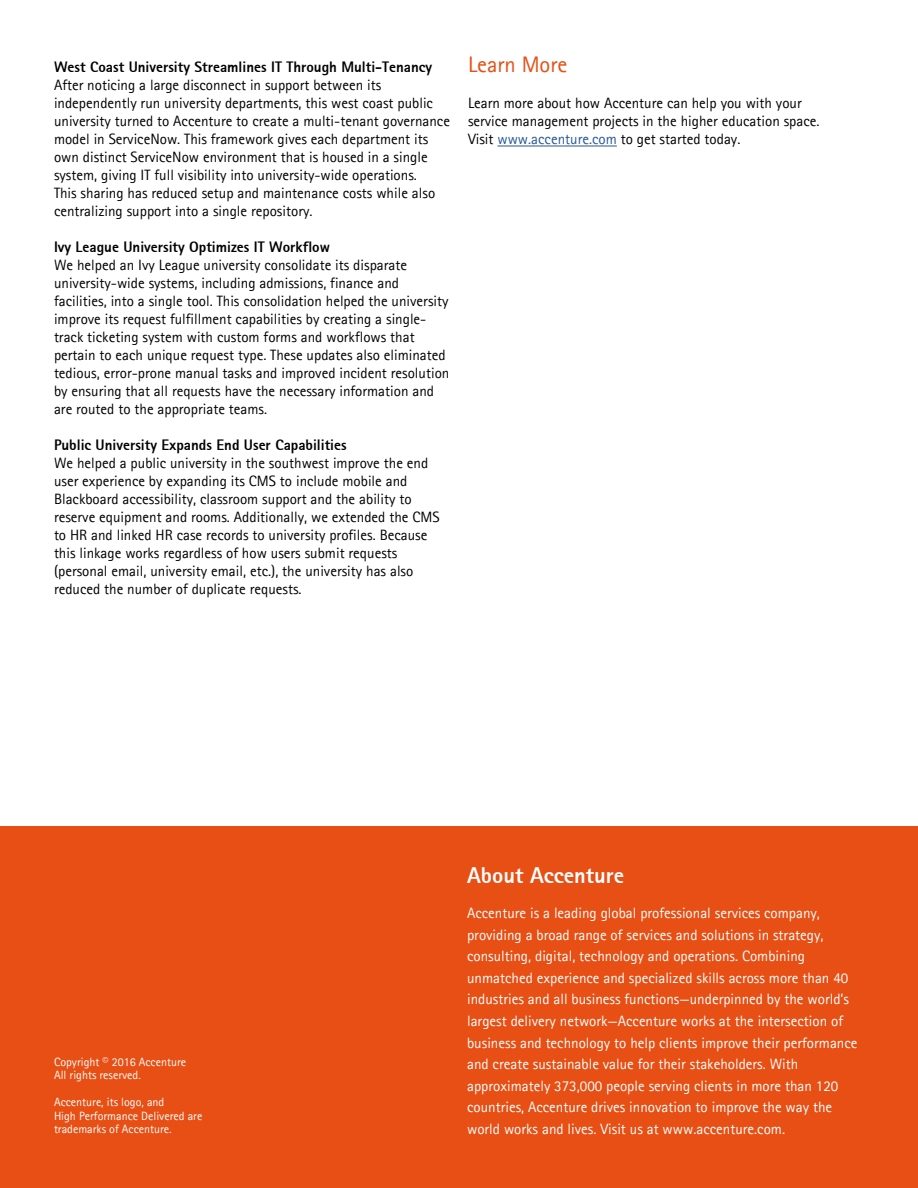
<style>
.page{position:relative;width:918px;height:1188px;background:#fff}
.page>*{position:absolute;margin:0;border:0;box-sizing:border-box;transform-origin:0 0}
.t1{font:22.5px "Agfa Rotis Sans Serif Ex Bd";color:#fff}
.t2{font:22.5px "Agfa Rotis Sans Serif";color:#e74f14}
.t3{font:15px/18px "Agfa Rotis Sans Serif";color:#000}
.t4{font:15px/21.6px "Agfa Rotis Sans Serif";color:#fff}
.t5{font:15px "Agfa Rotis Sans Serif Ex Bd";color:#000}
.t6{font:12px/13.5px "Agfa Rotis Sans Serif";color:#fff}
.s1{color:#285897}
</style>
<div class="page">
<div style="left:0;top:826px;width:918px;height:362px;background:#e74f14"></div>
<hr style="left:497px;top:146px;width:120px;height:1px;background:#285897">
<p class="t5" style="left:54px;top:57px;width:380px">West Coast University Streamlines IT Through Multi-Tenancy</p>
<p class="t3" style="left:54px;top:76px;width:398px">After noticing a large disconnect in support between its independently run university departments, this west coast public university turned to Accenture to create a multi-tenant governance model in ServiceNow. This framework gives each department its own distinct ServiceNow environment that is housed in a single system, giving IT full visibility into university-wide operations.<br>This sharing has reduced setup and maintenance costs while also centralizing support into a single repository.</p>
<p class="t5" style="left:54px;top:237px;width:277px">Ivy League University Optimizes IT Workflow</p>
<p class="t3" style="left:54px;top:256px;width:397px">We helped an Ivy League university consolidate its disparate university-wide systems, including admissions, finance and facilities, into a single tool. This consolidation helped the university improve its request fulfillment capabilities by creating a single&shy;track ticketing system with custom forms and workflows that pertain to each unique request type. These updates also eliminated tedious, error-prone manual tasks and improved incident resolution by ensuring that all requests have the necessary information and are routed to the appropriate teams.</p>
<p class="t5" style="left:54px;top:435px;width:294px">Public University Expands End User Capabilities</p>
<p class="t3" style="left:54px;top:454px;width:387px">We helped a public university in the southwest improve the end user experience by expanding its CMS to include mobile and Blackboard accessibility, classroom support and the ability to reserve equipment and rooms. Additionally, we extended the CMS to HR and linked HR case records to university profiles. Because this linkage works regardless of how users submit requests (personal email, university email, etc.), the university has also reduced the number of duplicate requests.</p>
<h1 class="t2" style="left:468px;top:51px;width:101px">Learn More</h1>
<p class="t3" style="left:468px;top:94px;width:353px">Learn more about how Accenture can help you with your service management projects in the higher education space.<br>Visit <span class="s1">www.accenture.com</span> to get started today.</p>
<p class="t6" style="left:54px;top:1055px;width:134px">Copyright © 2016 Accenture<br>All rights reserved.</p>
<p class="t6" style="left:54px;top:1095px;width:150px">Accenture, its logo, and<br>High Performance Delivered are trademarks of Accenture.</p>
<h1 class="t1" style="left:467px;top:861px;width:159px">About Accenture</h1>
<p class="t4" style="left:467px;top:902px;width:392px">Accenture is a leading global professional services company, providing a broad range of services and solutions in strategy, consulting, digital, technology and operations. Combining unmatched experience and specialized skills across more than 40 industries and all business functions—underpinned by the world’s largest delivery network—Accenture works at the intersection of business and technology to help clients improve their performance and create sustainable value for their stakeholders. With approximately 373,000 people serving clients in more than 120 countries, Accenture drives innovation to improve the way the world works and lives. Visit us at www.accenture.com.</p>
</div>
